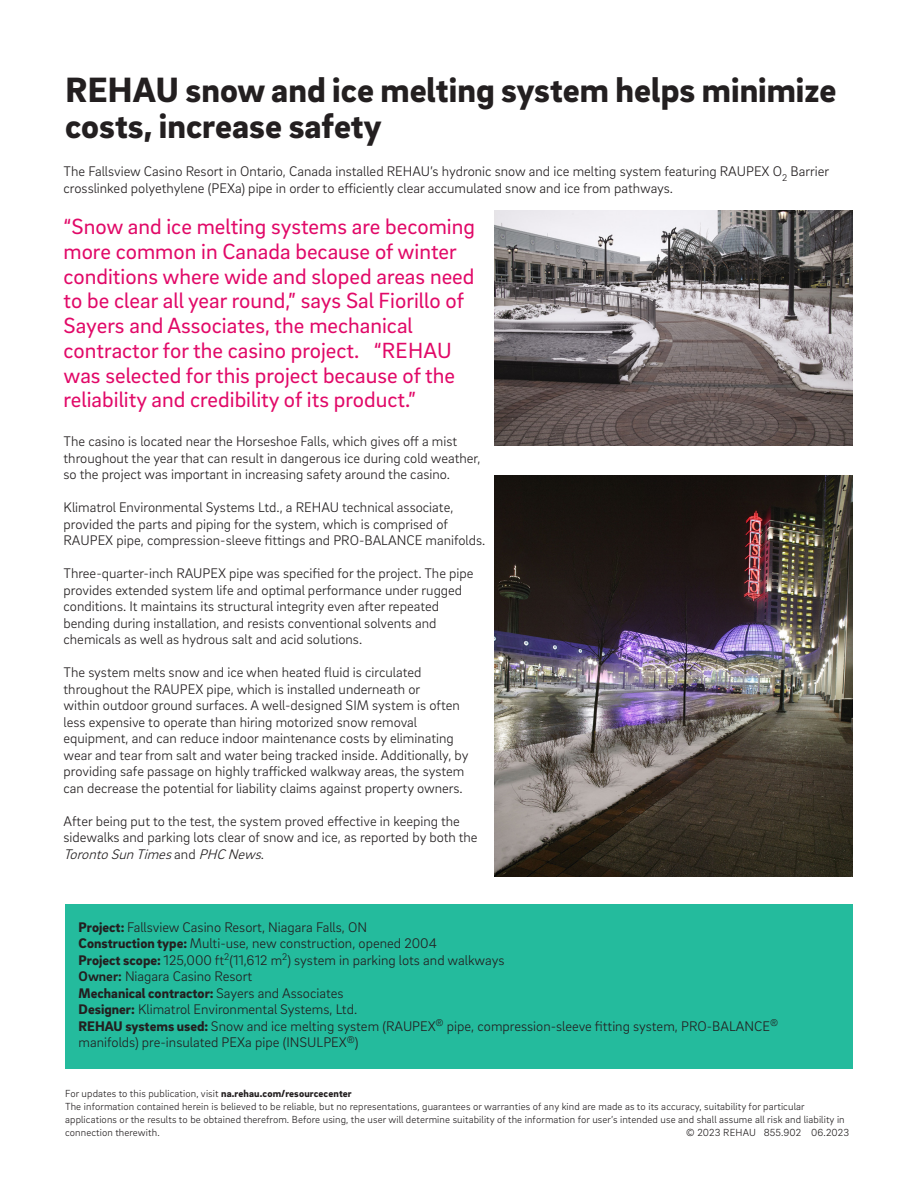
<style>
.page{position:relative;width:918px;height:1188px;background:#fff}
.page>*{position:absolute;margin:0;border:0;box-sizing:border-box;transform-origin:0 0}
._02__Headline_-_24pt{font:900 36px/36px "Brix Sans";color:#231f20}
._50__EC_headline_-_1{font:22.5px/24.8px "Brix Sans";color:#e10968}
.t1{font:300 14.25px/16.5px "Brix Sans";color:#231f20}
.t2{font:900 14.25px "Brix Sans";color:#231f20}
._34__Legal_notes_-_6{font:300 10.5px/13.2px "Brix Sans";letter-spacing:.01em;color:#231f20}
.s1{font-style:italic}
.s2{font-weight:900}
.s3{font-weight:700}
.s4{font-weight:300}
</style>
<div class="page">
<img style="left:495px;top:210px;width:358px;height:236px">
<img style="left:495px;top:475px;width:358px;height:401px">
<div style="left:65px;top:905px;width:788px;height:164px;background:#24bb9d"></div>
<p class="_02__Headline_-_24pt" style="left:65px;top:70px;width:773px">REHAU snow and ice melting system helps minimize costs, increase safety</p>
<p class="t1" style="left:64px;top:163px;width:767px">The Fallsview Casino Resort in Ontario, Canada installed REHAU’s hydronic snow and ice melting system featuring RAUPEX O<sub>2</sub> Barrier crosslinked polyethylene (PEXa) pipe in order to efficiently clear accumulated snow and ice from pathways.</p>
<p class="_50__EC_headline_-_1" style="left:64px;top:213px;width:413px">“Snow and ice melting systems are becoming more common in Canada because of winter conditions where wide and sloped areas need to be clear all year round,” says Sal Fiorillo of Sayers and Associates, the mechanical contractor for the casino project. “REHAU was selected for this project because of the reliability and credibility of its product.”</p>
<p class="t1" style="left:64px;top:433px;width:419px">The casino is located near the Horseshoe Falls, which gives off a mist throughout the year that can result in dangerous ice during cold weather, so the project was important in increasing safety around the casino.</p>
<p class="t1" style="left:64px;top:499px;width:391px">Klimatrol Environmental Systems Ltd., a REHAU technical associate,</p>
<p class="t1" style="left:64px;top:515px;width:386px">provided the parts and piping for the system, which is comprised of</p>
<p class="t1" style="left:64px;top:532px;width:423px">RAUPEX pipe, compression-sleeve fittings and PRO-BALANCE manifolds.</p>
<p class="t1" style="left:64px;top:565px;width:412px">Three-quarter-inch RAUPEX pipe was specified for the project. The pipe provides extended system life and optimal performance under rugged conditions. It maintains its structural integrity even after repeated</p>
<p class="t1" style="left:64px;top:614px;width:375px">bending during installation, and resists conventional solvents and</p>
<p class="t1" style="left:64px;top:631px;width:300px">chemicals as well as hydrous salt and acid solutions.</p>
<p class="t1" style="left:64px;top:664px;width:359px">The system melts snow and ice when heated fluid is circulated</p>
<p class="t1" style="left:64px;top:680px;width:358px">throughout the RAUPEX pipe, which is installed underneath or</p>
<p class="t1" style="left:64px;top:697px;width:398px">within outdoor ground surfaces. A well-designed SIM system is often</p>
<p class="t1" style="left:64px;top:713px;width:355px">less expensive to operate than hiring motorized snow removal</p>
<p class="t1" style="left:64px;top:730px;width:392px">equipment, and can reduce indoor maintenance costs by eliminating</p>
<p class="t1" style="left:64px;top:746px;width:406px">wear and tear from salt and water being tracked inside. Additionally, by providing safe passage on highly trafficked walkway areas, the system can decrease the potential for liability claims against property owners.</p>
<p class="t1" style="left:64px;top:812px;width:416px">After being put to the test, the system proved effective in keeping the sidewalks and parking lots clear of snow and ice, as reported by both the<br><span class="s1">TorontoSunTimes</span>a n d <span class="s1">PHCNews</span>.</p>
<p class="t1" style="left:79px;top:918px;width:290px"><span class="s2">Project:</span> Fallsview Casino Resort, Niagara Falls, ON</p>
<p class="t1" style="left:79px;top:934px;width:360px"><span class="s2">Construction type:</span> Multi-use, new construction, opened 2004</p>
<p class="t1" style="left:79px;top:951px;width:427px"><span class="s2">Project scope:</span> 125,000 ft<sup>2</sup>(11,612 m<sup>2</sup>) system in parking lots and walkways</p>
<p class="t1" style="left:79px;top:967px;width:175px"><span class="s3">Owner:</span> Niagara Casino Resort</p>
<p class="t2" style="left:79px;top:983px;width:266px">Mechanical contractor: <span class="s4">Sayers and Associates</span></p>
<p class="t1" style="left:79px;top:1000px;width:280px"><span class="s2">Designer:</span> Klimatrol Environmental Systems, Ltd.</p>
<p class="t1" style="left:79px;top:1017px;width:701px"><span class="s2">REHAU systems used:</span> Snow and ice melting system (RAUPEX<sup>®</sup> pipe, compression-sleeve fitting system, PRO-BALANCE<sup>® </sup>manifolds) pre-insulated PEXa pipe (INSULPEX<sup>®</sup>)</p>
<p class="_34__Legal_notes_-_6" style="left:65px;top:1086px;width:781px">For updates to this publication, visit <span class="s2">na.rehau.com/resourcecenter<br></span>The information contained herein is believed to be reliable, but no representations, guarantees or warranties of any kind are made as to its accuracy, suitability for particular applications or the results to be obtained therefrom. Before using, the user will determine suitability of the information for user’s intended use and shall assume all risk and liability in connection therewith.</p>
<p class="_34__Legal_notes_-_6" style="left:686px;top:1126px;width:164px">© 2023 REHAU 855.902 06.2023</p>
</div>
